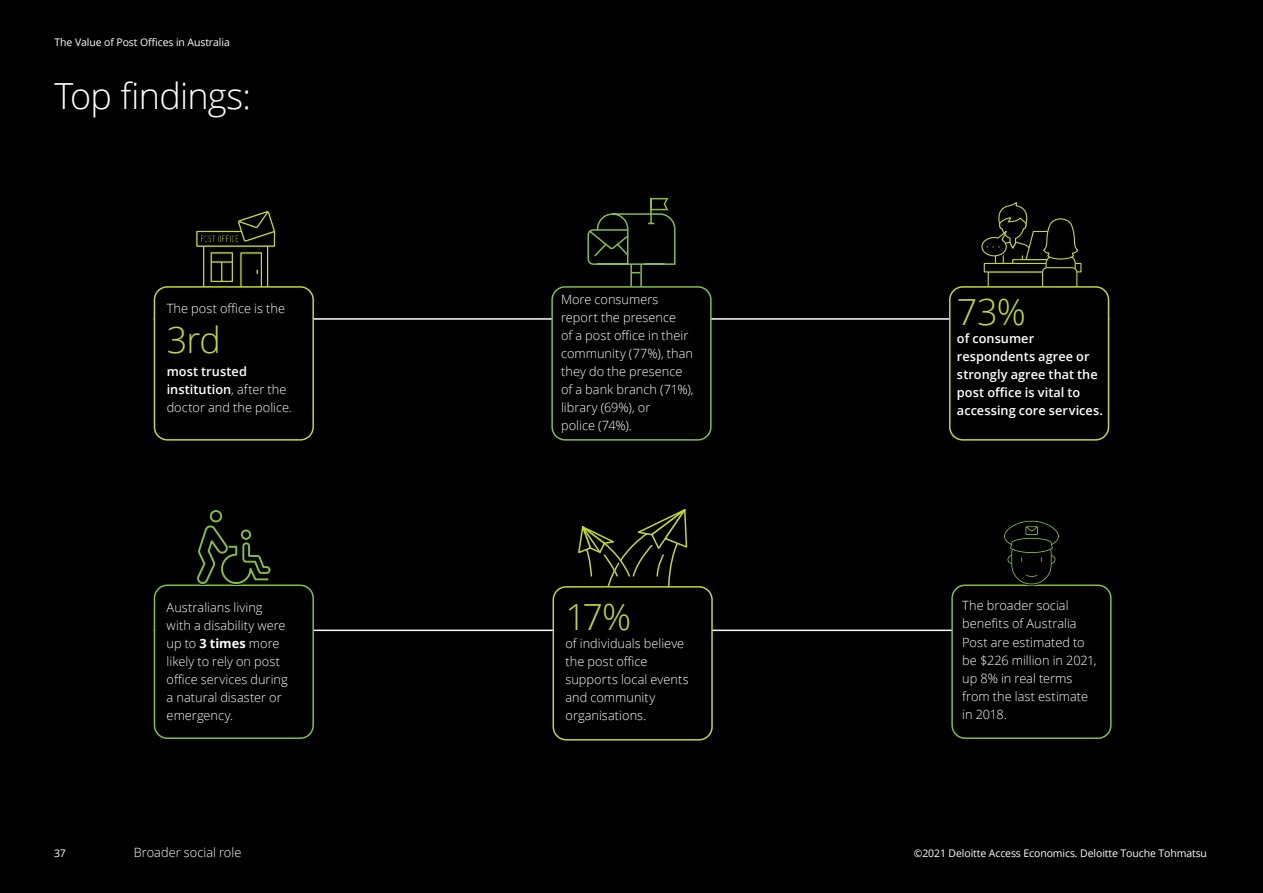
<style>
.page{position:relative;width:1263px;height:893px;background:#000}
.page>*{position:absolute;margin:0;border:0;box-sizing:border-box;transform-origin:0 0}
.t1{font:300 36px "Open Sans";letter-spacing:-.025em;color:#fff}
.t2{font:300 36px "Open Sans";letter-spacing:-.025em;color:#c4d82e}
.t3{font:300 12.75px/18px "Open Sans";letter-spacing:.005em;color:#fff}
.t4{font:600 12.75px/18px "Open Sans";letter-spacing:.005em;color:#fff}
.t5{font:10.5px "Open Sans";letter-spacing:-.01em;color:#fff}
.s1{font-weight:600}
.s2{font-weight:700}
</style>
<div class="page">
<svg style="left:587px;top:197px;width:89px;height:89px"></svg>
<svg style="left:578px;top:509px;width:110px;height:77px"></svg>
<hr style="left:154px;top:318px;width:955px;height:2px;background:#fff">
<hr style="left:154px;top:630px;width:955px;height:1px;background:#fff">
<div style="left:552px;top:287px;width:159px;height:153px;background:#000;border-radius:13px"></div>
<div style="left:551px;top:286px;width:161px;height:155px;border:2px solid #87bd40;border-radius:13px"></div>
<svg style="left:195px;top:210px;width:81px;height:76px"></svg>
<div style="left:154px;top:287px;width:159px;height:153px;background:#000;border-radius:13px"></div>
<div style="left:154px;top:286px;width:160px;height:155px;border:2px solid #c4d82e;border-radius:13px"></div>
<div style="left:553px;top:587px;width:159px;height:153px;background:#000;border-radius:13px"></div>
<div style="left:552px;top:586px;width:161px;height:154px;border:2px solid #c4d82e;border-radius:13px"></div>
<div style="left:984px;top:263px;width:97px;height:9px;border:1px solid #c4d82e"></div>
<svg style="left:981px;top:202px;width:98px;height:84px"></svg>
<div style="left:950px;top:287px;width:158px;height:153px;background:#000;border-radius:13px"></div>
<div style="left:949px;top:286px;width:160px;height:155px;border:2px solid #c4d82e;border-radius:13px"></div>
<div style="left:154px;top:585px;width:159px;height:153px;background:#000;border-radius:13px"></div>
<div style="left:154px;top:584px;width:160px;height:155px;border:2px solid #80c342;border-radius:13px"></div>
<svg style="left:195px;top:510px;width:77px;height:75px"></svg>
<div style="left:952px;top:585px;width:159px;height:153px;background:#000;border-radius:13px"></div>
<div style="left:951px;top:584px;width:160px;height:155px;border:2px solid #87bd40;border-radius:13px"></div>
<svg style="left:1003px;top:520px;width:57px;height:65px"></svg>
<p class="t5" style="left:55px;top:35px;width:177px">The Value of Post Offices in Australia</p>
<h2 class="t1" style="left:55px;top:71px;width:198px">Top findings:</h2>
<p class="t3" style="left:167px;top:299px;width:120px">The post office is the</p>
<p class="t2" style="left:167px;top:315px;width:56px">3rd</p>
<p class="t3" style="left:167px;top:362px;width:127px"><span class="s1">most trusted institution</span>, after the doctor and the police.</p>
<p class="t3" style="left:561px;top:290px;width:134px">More consumers report the presence<br>of a post office in their community (77%), than they do the presence of a bank branch (71%), library (69%), or<br>police (74%).</p>
<p class="t2" style="left:957px;top:288px;width:70px">73%</p>
<p class="t4" style="left:957px;top:329px;width:147px">of consumer respondents agree or strongly agree that the post office is vital to accessing core services.</p>
<p class="t3" style="left:167px;top:598px;width:123px">Australians living with a disability were up to <span class="s2">3 times</span> more likely to rely on post office services during a natural disaster or emergency.</p>
<p class="t2" style="left:565px;top:592px;width:67px">17%</p>
<p class="t3" style="left:565px;top:634px;width:125px">of individuals believe the post office supports local events and community organisations.</p>
<p class="t3" style="left:962px;top:596px;width:136px">The broader social benefits of Australia<br>Post are estimated to be $226 million in 2021, up 8% in real terms from the last estimate in 2018.</p>
<p class="t5" style="left:54px;top:846px;width:13px">37</p>
<p class="t3" style="left:134px;top:843px;width:109px">Broader social role</p>
<p class="t5" style="left:914px;top:846px;width:295px">©2021 Deloitte Access Economics. Deloitte Touche Tohmatsu</p>
</div>
